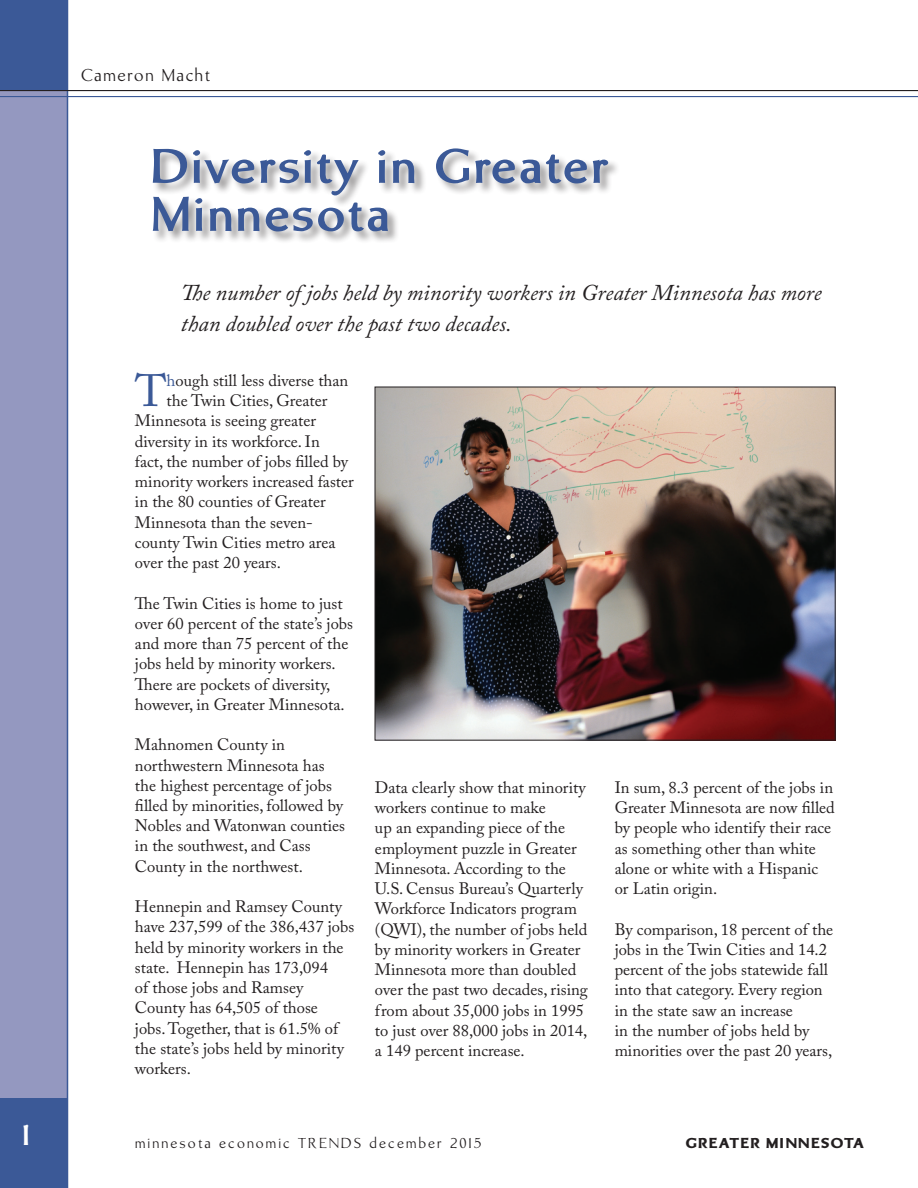
<style>
.page{position:relative;width:918px;height:1188px;background:#fff}
.page>*{position:absolute;margin:0;border:0;box-sizing:border-box;transform-origin:0 0}
.Head_story{font:700 51px/48px "Brinar";letter-spacing:.04em;color:#3b5997}
.Body_initial_cap{font:45px "Adobe Caslon Pro";color:#3b5997}
.t1{font:700 30px "Brinar";color:#fff}
.Head_story_sub{font:italic 22.5px/31.5px "Adobe Caslon Pro";color:#231f20}
.Author_s_name_LEFT{font:18px "Brinar";letter-spacing:.1em;color:#231f20}
.Body{font:16.5px/20.2px "Adobe Caslon Pro";color:#231f20}
.Body_initial_cap-2{font:16.5px "Adobe Caslon Pro";color:#231f20}
.t2{font:15px "Brinar";letter-spacing:.15em;color:#231f20}
.t3{font:900 15px "Brinar";letter-spacing:.1em;color:#231f20}
.s1{color:#3b5997}
</style>
<div class="page">
<div style="left:0;top:90px;width:68px;height:1008px;background:#9498c0"></div>
<div style="left:0;top:1098px;width:68px;height:90px;background:#3b5997"></div>
<div style="left:0;top:0;width:68px;height:90px;background:#3b5997"></div>
<hr style="left:67px;top:0;width:1px;height:1188px;background:#3b5997">
<hr style="left:0;top:96px;width:918px;height:1px;background:#3b5997">
<hr style="left:0;top:90px;width:918px;height:1px;background:#231f20">
<div style="left:152px;top:148px;width:469px;height:96px;background:#231f20;opacity:.45"></div>
<img style="left:377px;top:389px;width:456px;height:349px">
<p class="Author_s_name_LEFT" style="left:81px;top:65px;width:131px">Cameron Macht</p>
<p class="Head_story" style="left:151px;top:143px;width:459px">Diversity in Greater<br>Minnesota</p>
<p class="Head_story_sub" style="left:181px;top:276px;width:642px">The number of jobs held by minority workers in Greater Minnesota has more than doubled over the past two decades.</p>
<p class="Body_initial_cap" style="left:135px;top:364px;width:33px">T</p>
<p class="Body_initial_cap-2" style="left:167px;top:370px;width:183px"><span class="s1">h</span>ough still less diverse than</p>
<p class="Body_initial_cap-2" style="left:167px;top:391px;width:162px">the Twin Cities, Greater</p>
<p class="Body_initial_cap-2" style="left:135px;top:411px;width:183px">Minnesota is seeing greater</p>
<p class="Body_initial_cap-2" style="left:135px;top:431px;width:186px">diversity in its workforce. In</p>
<p class="Body_initial_cap-2" style="left:135px;top:451px;width:215px">fact, the number of jobs filled by</p>
<p class="Body_initial_cap-2" style="left:135px;top:472px;width:220px">minority workers increased faster</p>
<p class="Body_initial_cap-2" style="left:135px;top:492px;width:192px">in the 80 counties of Greater</p>
<p class="Body_initial_cap-2" style="left:135px;top:512px;width:179px">Minnesota than the seven-</p>
<p class="Body_initial_cap-2" style="left:135px;top:532px;width:202px">county Twin Cities metro area</p>
<p class="Body_initial_cap-2" style="left:135px;top:553px;width:147px">over the past 20 years.</p>
<p class="Body" style="left:135px;top:593px;width:220px">The Twin Cities is home to just over 60 percent of the state’s jobs and more than 75 percent of the jobs held by minority workers.<br>There are pockets of diversity, however, in Greater Minnesota.</p>
<p class="Body" style="left:135px;top:734px;width:212px">Mahnomen County in northwestern Minnesota has the highest percentage of jobs filled by minorities, followed by<br>Nobles and Watonwan counties in the southwest, and Cass<br>County in the northwest.</p>
<p class="Body" style="left:135px;top:896px;width:221px">Hennepin and Ramsey County have 237,599 of the 386,437 jobs held by minority workers in the state. Hennepin has 173,094<br>of those jobs and Ramsey<br>County has 64,505 of those<br>jobs. Together, that is 61.5% of the state’s jobs held by minority workers.</p>
<p class="Body" style="left:375px;top:777px;width:214px">Data clearly show that minority workers continue to make<br>up an expanding piece of the employment puzzle in Greater<br>Minnesota. According to the<br>U.S. Census Bureau’s Quarterly<br>Workforce Indicators program (QWI), the number of jobs held by minority workers in Greater<br>Minnesota more than doubled over the past two decades, rising from about 35,000 jobs in 1995 to just over 88,000 jobs in 2014, a 149 percent increase.</p>
<p class="Body" style="left:615px;top:777px;width:222px">In sum, 8.3 percent of the jobs in<br>Greater Minnesota are now filled by people who identify their race as something other than white alone or white with a Hispanic or Latin origin.</p>
<p class="Body" style="left:615px;top:919px;width:220px">By comparison, 18 percent of the jobs in the Twin Cities and 14.2 percent of the jobs statewide fall into that category. Every region in the state saw an increase<br>in the number of jobs held by minorities over the past 20 years,</p>
<h3 class="t1" style="left:22px;top:1119px;width:9px">1</h3>
<p class="t2" style="left:135px;top:1134px;width:348px">minnesota economic TRENDS december 2015</p>
<p class="t3" style="left:686px;top:1134px;width:180px">GREATER MINNESOTA</p>
</div>
